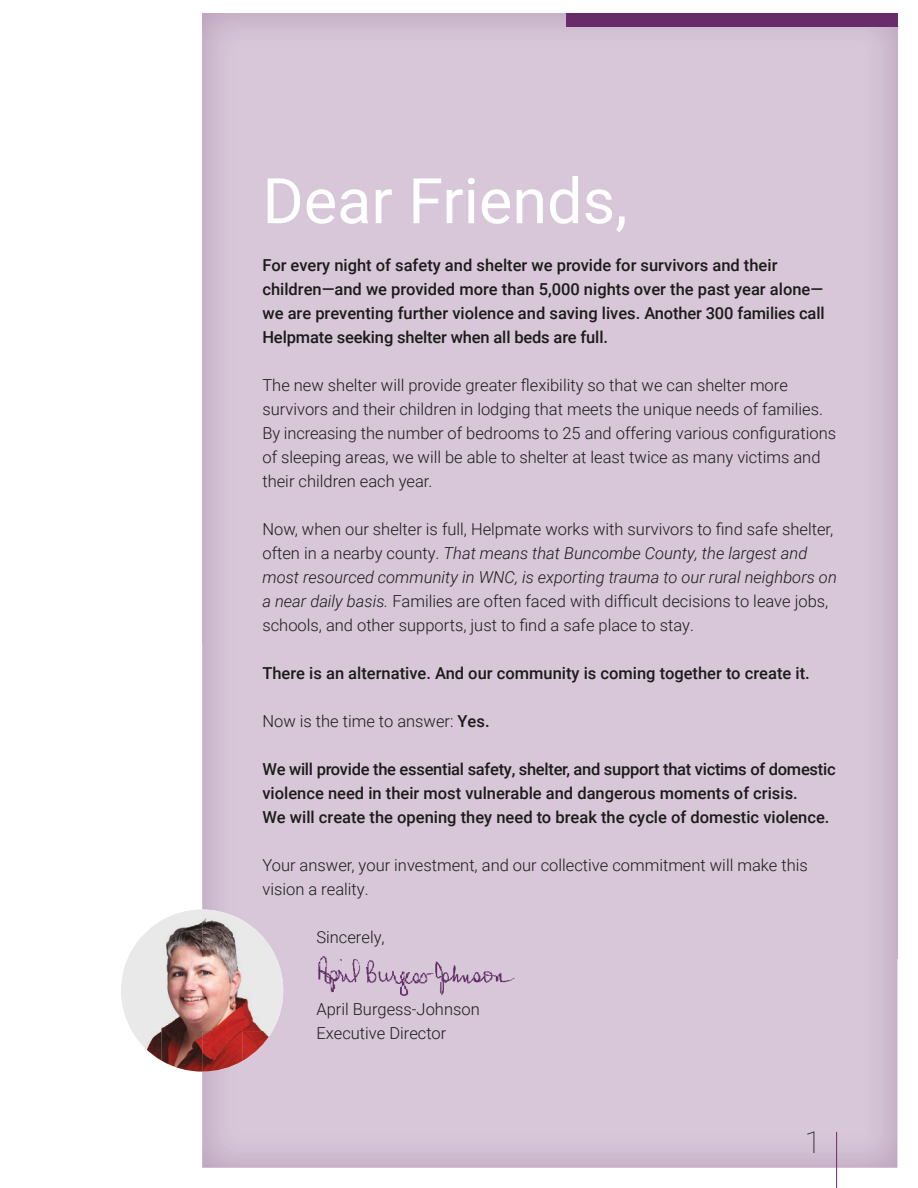
<style>
.page{position:relative;width:918px;height:1188px;background:#fff}
.page>*{position:absolute;margin:0;border:0;box-sizing:border-box;transform-origin:0 0}
.t1{font:63px "Roboto";color:#fff}
.t2{font:100 30px "Roboto";color:#1c1b1a}
.t3{font:300 16.5px/24px "Roboto";color:#1c1b1a}
.t4{font:500 16.5px/24px "Roboto";color:#1c1b1a}
.s1{font-style:italic}
.s2{font-weight:500}
</style>
<div class="page">
<div style="left:202px;top:13px;width:695px;height:945px;background:#d7c7d9"></div>
<img style="left:202px;top:1061px;width:54px;height:107px">
<img style="left:312px;top:946px;width:207px;height:55px">
<hr style="left:836px;top:1132px;width:1px;height:56px;background:#682c6a">
<img style="left:162px;top:910px;width:81px;height:40px">
<img style="left:243px;top:920px;width:29px;height:30px">
<img style="left:121px;top:950px;width:162px;height:81px">
<img style="left:132px;top:1031px;width:30px;height:30px">
<img style="left:162px;top:1031px;width:81px;height:41px">
<img style="left:243px;top:1031px;width:29px;height:30px">
<div style="left:566px;top:14px;width:331px;height:13px;background:#682c6a"></div>
<p class="t1" style="left:262px;top:157px;width:367px">Dear Friends,</p>
<p class="t4" style="left:262px;top:253px;width:564px">For every night of safety and shelter we provide for survivors and their children—and we provided more than 5,000 nights over the past year alone— we are preventing further violence and saving lives. Another 300 families call Helpmate seeking shelter when all beds are full.</p>
<p class="t3" style="left:262px;top:373px;width:575px">The new shelter will provide greater flexibility so that we can shelter more survivors and their children in lodging that meets the unique needs of families.<br>By increasing the number of bedrooms to 25 and offering various configurations of sleeping areas, we will be able to shelter at least twice as many victims and their children each year.</p>
<p class="t3" style="left:262px;top:517px;width:576px">Now, when our shelter is full, Helpmate works with survivors to find safe shelter, often in a nearby county. <span class="s1">That means that Buncombe County, the largest and most resourced community in WNC, is exporting trauma to our rural neighbors on a near daily basis.</span> Families are often faced with difficult decisions to leave jobs, schools, and other supports, just to find a safe place to stay.</p>
<p class="t4" style="left:262px;top:661px;width:549px">There is an alternative. And our community is coming together to create it.</p>
<p class="t3" style="left:262px;top:709px;width:229px">Now is the time to answer: <span class="s2">Yes.</span></p>
<p class="t4" style="left:262px;top:757px;width:575px">We will provide the essential safety, shelter, and support that victims of domestic violence need in their most vulnerable and dangerous moments of crisis.<br>We will create the opening they need to break the cycle of domestic violence.</p>
<p class="t3" style="left:262px;top:853px;width:547px">Your answer, your investment, and our collective commitment will make this vision a reality.</p>
<p class="t3" style="left:316px;top:925px;width:70px">Sincerely,</p>
<p class="t3" style="left:316px;top:997px;width:165px">April Burgess-Johnson<br>Executive Director</p>
<p class="t2" style="left:805px;top:1122px;width:18px">1</p>
</div>
